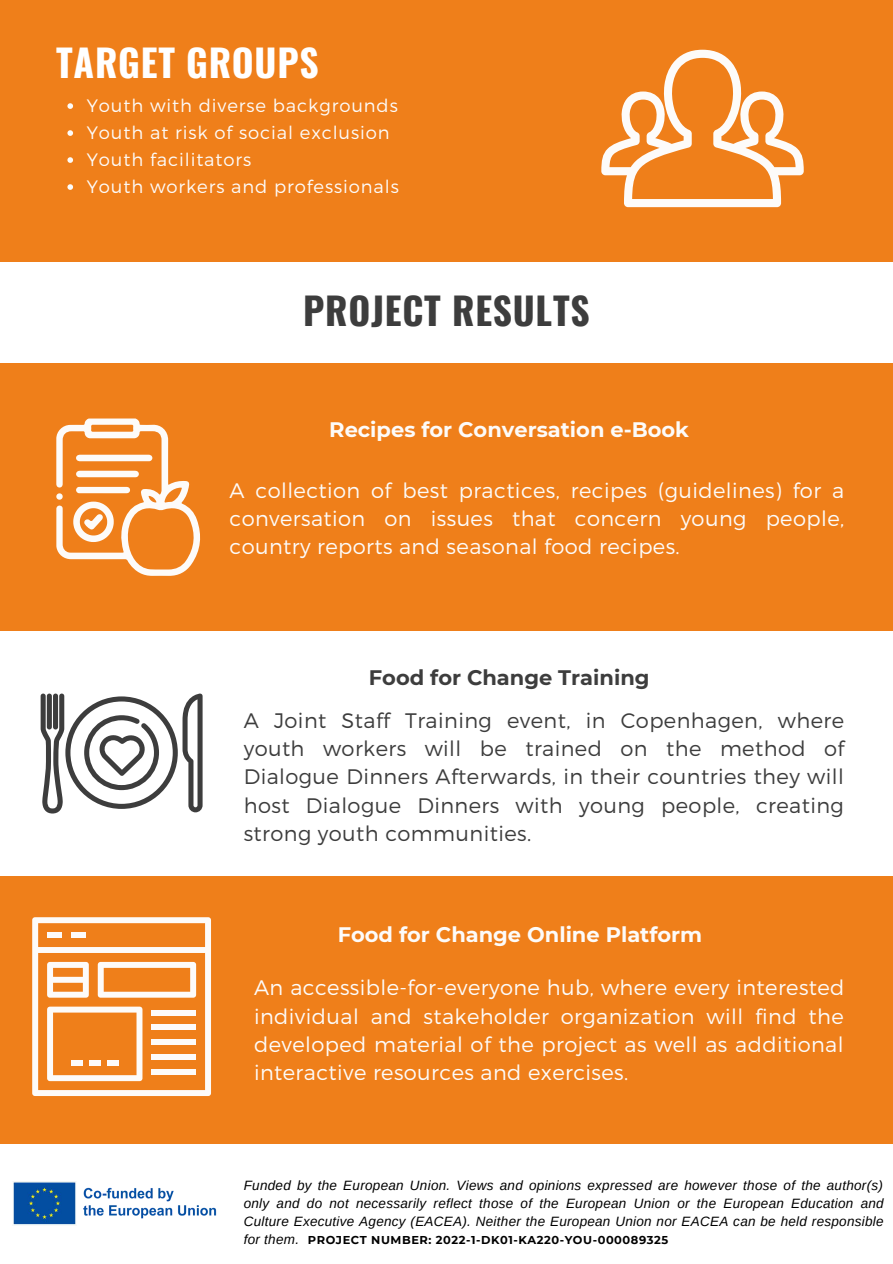
<style>
.page{position:relative;width:893px;height:1264px;background:#fff}
.page>*{position:absolute;margin:0;border:0;box-sizing:border-box;transform-origin:0 0}
.t1{font:700 37.5px "Oswald";letter-spacing:.02em;color:#3d3d3d}
.t2{font:700 37.5px "Oswald";letter-spacing:.02em;color:#fff}
.t3{font:300 21px/28px "Montserrat";letter-spacing:.02em;color:#fdfbf9;text-align:justify}
.t4{font:300 21px/28px "Montserrat";letter-spacing:.02em;color:#3d3d3d;text-align:justify}
.t5{font:700 21px "Montserrat";color:#fdfbf9}
.t6{font:700 21px "Montserrat";color:#3d3d3d}
.t7{font:300 18px/27px "Montserrat";letter-spacing:.05em;color:#fdfbf9}
.t8{font:italic 13.5px/18px "Arimo";letter-spacing:.02em;color:#000;text-align:justify}
.t9{font:700 11.4px "Montserrat";letter-spacing:.05em;color:#000}
</style>
<div class="page">
<div style="left:0;top:0;width:892px;height:262px;background:#ef7f1a"></div>
<svg style="left:601px;top:50px;width:202px;height:157px"></svg>
<div style="left:0;top:363px;width:892px;height:268px;background:#ef7f1a"></div>
<svg style="left:56px;top:418px;width:145px;height:158px"></svg>
<div style="left:0;top:875px;width:892px;height:268px;background:#ef7f1a"></div>
<img style="left:13px;top:1181px;width:204px;height:44px">
<svg style="left:41px;top:693px;width:161px;height:120px"></svg>
<svg style="left:32px;top:917px;width:179px;height:178px"></svg>
<div style="left:151px;top:1009px;width:45px;height:6px;background:#fdfbf9"></div>
<div style="left:151px;top:1024px;width:45px;height:6px;background:#fdfbf9"></div>
<div style="left:151px;top:1039px;width:45px;height:6px;background:#fdfbf9"></div>
<div style="left:151px;top:1054px;width:45px;height:6px;background:#fdfbf9"></div>
<div style="left:151px;top:1069px;width:45px;height:6px;background:#fdfbf9"></div>
<div style="left:89px;top:1060px;width:12px;height:6px;background:#fdfbf9"></div>
<div style="left:71px;top:1060px;width:12px;height:6px;background:#fdfbf9"></div>
<div style="left:107px;top:1060px;width:12px;height:6px;background:#fdfbf9"></div>
<svg style="left:67px;top:103px;width:6px;height:6px"></svg>
<svg style="left:67px;top:130px;width:6px;height:6px"></svg>
<svg style="left:67px;top:157px;width:6px;height:6px"></svg>
<svg style="left:67px;top:184px;width:6px;height:6px"></svg>
<h1 class="t2" style="left:56px;top:44px;width:264px">TARGET GROUPS</h1>
<p class="t7" style="left:87px;top:92px;width:314px">Youth with diverse backgrounds<br>Youth at risk of social exclusion<br>Youth facilitators<br>Youth workers and professionals</p>
<h1 class="t1" style="left:303px;top:291px;width:288px">PROJECT RESULTS</h1>
<p class="t5" style="left:329px;top:414px;width:361px">Recipes for Conversation e-Book</p>
<p class="t3" style="left:229px;top:476px;width:616px">A collection of best practices, recipes (guidelines) for a conversation on issues that concern young people, country reports and seasonal food recipes.</p>
<p class="t6" style="left:369px;top:662px;width:282px">Food for Change Training</p>
<p class="t4" style="left:244px;top:706px;width:602px">A Joint Staff Training event, in Copenhagen, where youth workers will be trained on the method of Dialogue Dinners Afterwards, in their countries they will host Dialogue Dinners with young people, creating strong youth communities.</p>
<p class="t5" style="left:338px;top:919px;width:366px">Food for Change Online Platform</p>
<p class="t3" style="left:254px;top:973px;width:592px">An accessible-for-everyone hub, where every interested individual and stakeholder organization will find the developed material of the project as well as additional interactive resources and exercises.</p>
<p class="t8" style="left:244px;top:1175px;width:641px">Funded by the European Union. Views and opinions expressed are however those of the author(s) only and do not necessarily reflect those of the European Union or the European Education and Culture Executive Agency (EACEA). Neither the European Union nor EACEA can be held responsible for them.</p>
<p class="t9" style="left:308px;top:1231px;width:362px">PROJECT NUMBER: 2022-1-DK01-KA220-YOU-000089325</p>
</div>
